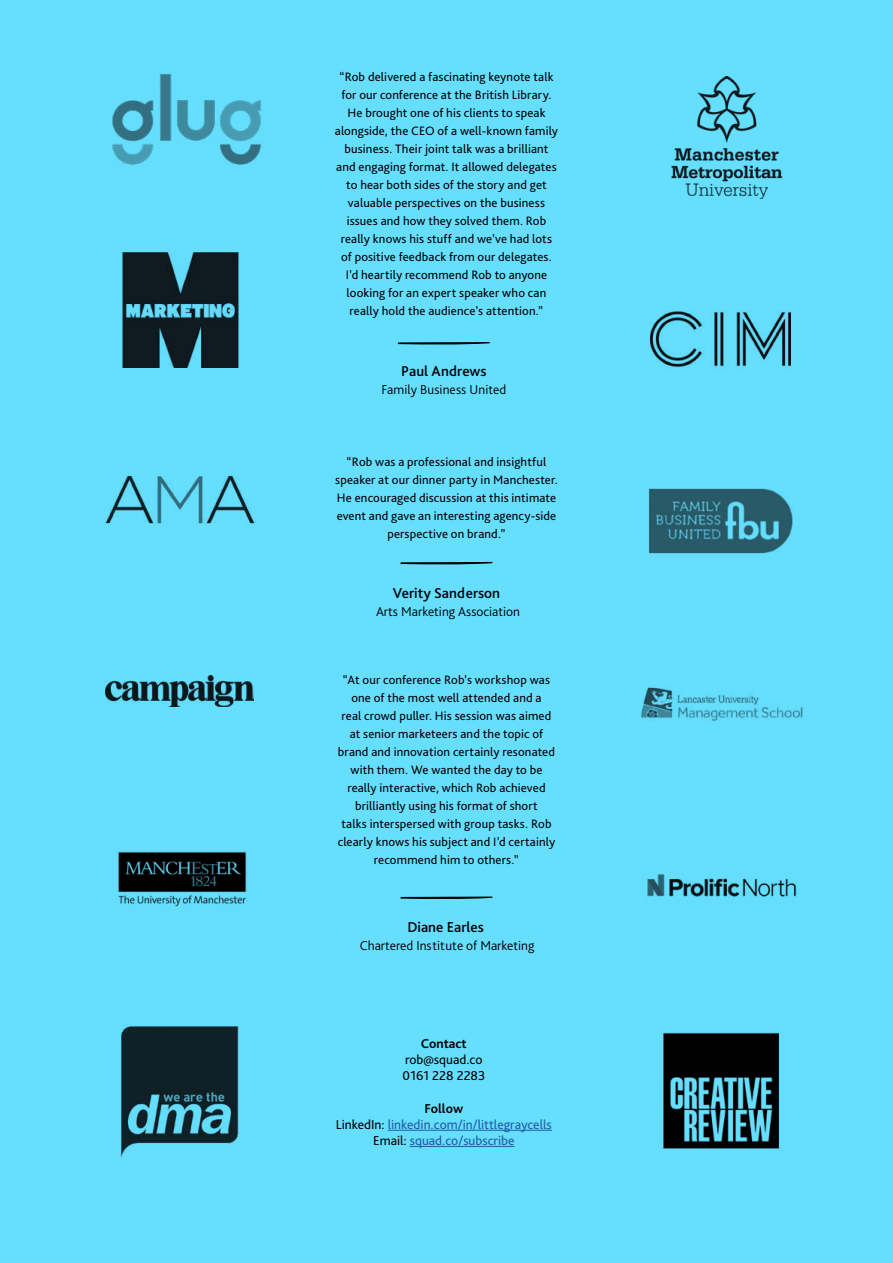
<style>
.page{position:relative;width:893px;height:1263px;background:#66dfff}
.page>*{position:absolute;margin:0;border:0;box-sizing:border-box;transform-origin:0 0}
.t1{font:500 15px "Bliss Pro";color:#000}
.t2{font:300 13.5px "Bliss Pro";color:#000}
.t3{font:13.5px/16.2px "Bliss Pro";color:#225ba0;text-align:center}
.t4{font:13.5px/16.2px "Bliss Pro";color:#000}
.t5{font:700 13.5px "Bliss Pro";color:#000}
.t6{font:12.75px/18px "Bliss Pro";letter-spacing:.01em;color:#000;text-align:center}
.s1{font-weight:700;color:#000}
.s2{color:#000}
</style>
<div class="page">
<img style="left:112px;top:74px;width:149px;height:91px">
<img style="left:105px;top:475px;width:150px;height:49px">
<img style="left:663px;top:1032px;width:117px;height:117px">
<img style="left:641px;top:687px;width:162px;height:34px">
<img style="left:122px;top:253px;width:117px;height:115px">
<img style="left:647px;top:874px;width:150px;height:24px">
<img style="left:105px;top:676px;width:149px;height:31px">
<img style="left:671px;top:76px;width:112px;height:123px">
<img style="left:649px;top:488px;width:144px;height:66px">
<img style="left:651px;top:310px;width:139px;height:58px">
<img style="left:120px;top:1026px;width:119px;height:132px">
<img style="left:118px;top:852px;width:129px;height:55px">
<svg style="left:400px;top:562px;width:93px;height:3px"></svg>
<svg style="left:400px;top:896px;width:93px;height:3px"></svg>
<svg style="left:398px;top:342px;width:92px;height:3px"></svg>
<hr style="left:388px;top:1130px;width:164px;height:1px;background:#225ba0">
<hr style="left:410px;top:1146px;width:104px;height:1px;background:#225ba0">
<p class="t6" style="left:335px;top:67px;width:225px">“Rob delivered a fascinating keynote talk for our conference at the British Library.<br>He brought one of his clients to speak alongside, the CEO of a well-known family business. Their joint talk was a brilliant and engaging format. It allowed delegates to hear both sides of the story and get valuable perspectives on the business issues and how they solved them. Rob really knows his stuff and we’ve had lots of positive feedback from our delegates.<br>I’d heartily recommend Rob to anyone looking for an expert speaker who can really hold the audience’s attention.”</p>
<p class="t1" style="left:401px;top:362px;width:87px">Paul Andrews</p>
<p class="t2" style="left:381px;top:382px;width:126px">Family Business United</p>
<p class="t6" style="left:335px;top:452px;width:224px">“Rob was a professional and insightful speaker at our dinner party in Manchester.<br>He encouraged discussion at this intimate event and gave an interesting agency-side perspective on brand.”</p>
<p class="t1" style="left:393px;top:584px;width:109px">Verity Sanderson</p>
<p class="t2" style="left:376px;top:603px;width:145px">Arts Marketing Association</p>
<p class="t6" style="left:338px;top:670px;width:219px">“At our conference Rob’s workshop was one of the most well attended and a<br>real crowd puller. His session was aimed at senior marketeers and the topic of brand and innovation certainly resonated with them. We wanted the day to be really interactive, which Rob achieved brilliantly using his format of short<br>talks interspersed with group tasks. Rob clearly knows his subject and I’d certainly recommend him to others.”</p>
<p class="t1" style="left:407px;top:917px;width:78px">Diane Earles</p>
<p class="t2" style="left:360px;top:937px;width:176px">Chartered Institute of Marketing</p>
<p class="t5" style="left:421px;top:1035px;width:47px">Contact</p>
<p class="t4" style="left:402px;top:1051px;width:85px">rob@squad.co<br>0161 228 2283</p>
<p class="t3" style="left:336px;top:1100px;width:217px"><span class="s1">Follow<br></span><span class="s2">LinkedIn:</span> linkedin.com/in/littlegraycells<br><span class="s2">Email:</span> squad.co/subscribe</p>
</div>
